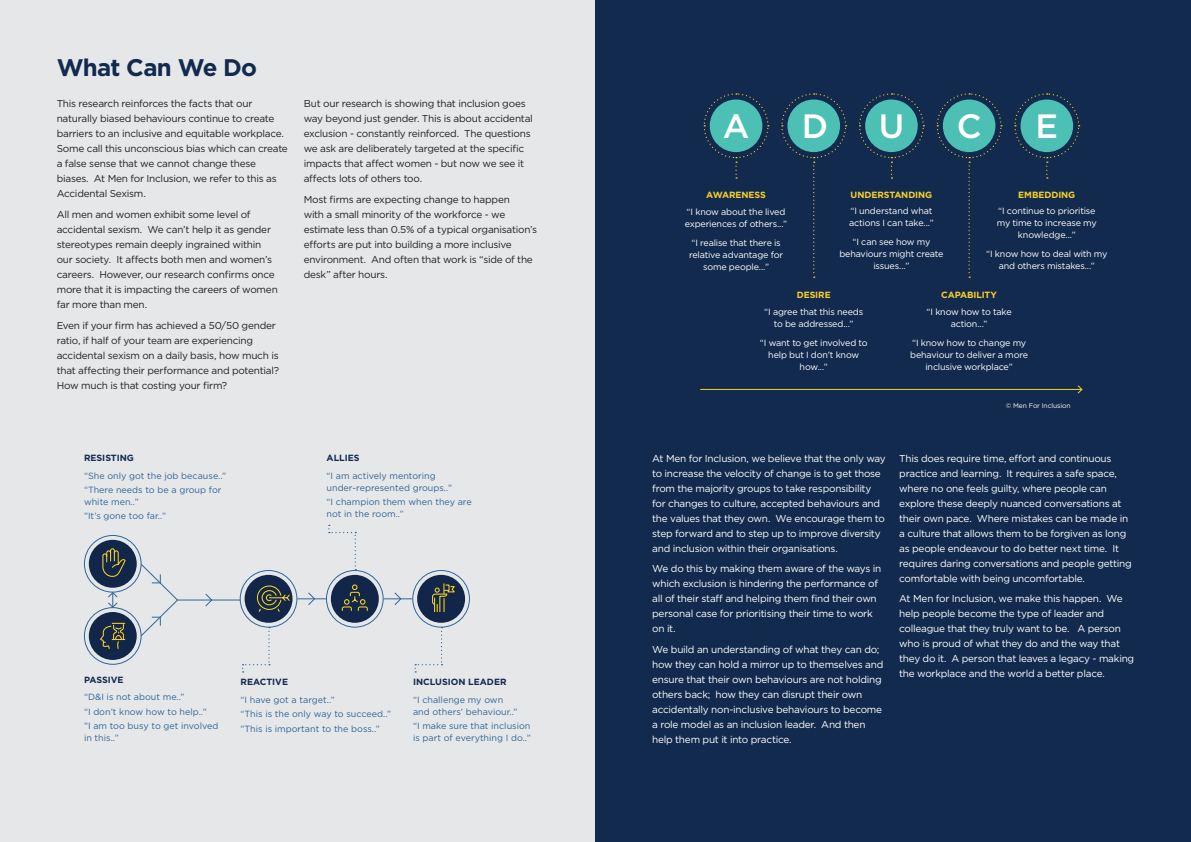
<style>
.page{position:relative;width:1191px;height:842px;background:#fff}
.page>*{position:absolute;margin:0;border:0;box-sizing:border-box;transform-origin:0 0}
.t1{font:500 33.7px "Gotham";color:#fff}
.t2{font:700 24px "Gotham";letter-spacing:-.03em;color:#132a4f}
.t3{font:10px/15px "Gotham";letter-spacing:-.025em;color:#fff}
.t4{font:10px/15px "Gotham";letter-spacing:-.025em;color:#231f20}
.t5{font:9px/12px "Gotham";letter-spacing:-.02em;color:#fff;text-align:center}
.t6{font:9px/12px "Gotham";color:#2f6697}
.t7{font:700 9px "Gotham";letter-spacing:-.01em;color:#f9d025}
.t8{font:700 9px "Gotham";color:#132a4f}
.t9{font:6.7px "Gotham";letter-spacing:-.005em;color:#fff}
</style>
<div class="page">
<div style="left:0;top:0;width:595px;height:842px;background:#e6e7e9"></div>
<div style="left:595px;top:0;width:596px;height:842px;background:#132a4f"></div>
<div style="left:245px;top:575px;width:47px;height:48px;background:#112648;border-radius:50%"></div>
<div style="left:240px;top:570px;width:57px;height:58px;border:1px solid #2f6697;border-radius:50%"></div>
<svg style="left:256px;top:585px;width:35px;height:28px"></svg>
<div style="left:326px;top:570px;width:58px;height:58px;border:1px solid #2f6697;border-radius:50%"></div>
<div style="left:331px;top:575px;width:48px;height:48px;background:#112648;border-radius:50%"></div>
<svg style="left:341px;top:584px;width:27px;height:27px"></svg>
<div style="left:412px;top:570px;width:58px;height:58px;border:1px solid #2f6697;border-radius:50%"></div>
<div style="left:417px;top:575px;width:48px;height:48px;background:#112648;border-radius:50%"></div>
<svg style="left:432px;top:584px;width:23px;height:28px"></svg>
<div style="left:89px;top:612px;width:48px;height:48px;background:#112648;border-radius:50%"></div>
<div style="left:84px;top:607px;width:58px;height:58px;border:1px solid #2f6697;border-radius:50%"></div>
<svg style="left:100px;top:622px;width:25px;height:27px"></svg>
<div style="left:89px;top:540px;width:48px;height:48px;background:#112648;border-radius:50%"></div>
<div style="left:84px;top:535px;width:58px;height:58px;border:1px solid #2f6697;border-radius:50%"></div>
<svg style="left:102px;top:548px;width:24px;height:29px"></svg>
<svg style="left:242px;top:627px;width:28px;height:45px"></svg>
<svg style="left:414px;top:627px;width:28px;height:45px"></svg>
<svg style="left:328px;top:525px;width:28px;height:45px"></svg>
<hr style="left:177px;top:599px;width:63px;height:1px;background:#2f6697">
<svg style="left:204px;top:593px;width:9px;height:14px"></svg>
<svg style="left:297px;top:592px;width:29px;height:13px"></svg>
<svg style="left:383px;top:592px;width:29px;height:13px"></svg>
<svg style="left:107px;top:591px;width:12px;height:17px"></svg>
<svg style="left:140px;top:563px;width:39px;height:74px"></svg>
<svg style="left:703px;top:93px;width:66px;height:86px"></svg>
<svg style="left:781px;top:93px;width:66px;height:185px"></svg>
<svg style="left:859px;top:93px;width:65px;height:86px"></svg>
<svg style="left:936px;top:93px;width:66px;height:185px"></svg>
<svg style="left:1014px;top:93px;width:66px;height:86px"></svg>
<hr style="left:700px;top:389px;width:382px;height:1px;background:#f9d025">
<svg style="left:1076px;top:385px;width:7px;height:9px"></svg>
<p class="t2" style="left:57px;top:51px;width:202px">What Can We Do</p>
<p class="t4" style="left:57px;top:96px;width:233px">This research reinforces the facts that our naturally biased behaviours continue to create barriers to an inclusive and equitable workplace.<br>Some call this unconscious bias which can create a false sense that we cannot change these biases. At Men for Inclusion, we refer to this as Accidental Sexism.</p>
<p class="t4" style="left:57px;top:207px;width:223px">All men and women exhibit some level of accidental sexism. We can’t help it as gender stereotypes remain deeply ingrained within our society. It affects both men and women’s careers. However, our research confirms once more that it is impacting the careers of women far more than men.</p>
<p class="t4" style="left:57px;top:317px;width:224px">Even if your firm has achieved a 50/50 gender ratio, if half of your team are experiencing accidental sexism on a daily basis, how much is that affecting their performance and potential?<br>How much is that costing your firm?</p>
<p class="t4" style="left:304px;top:96px;width:231px">But our research is showing that inclusion goes way beyond just gender. This is about accidental exclusion - constantly reinforced. The questions we ask are deliberately targeted at the specific impacts that affect women - but now we see it affects lots of others too.</p>
<p class="t4" style="left:304px;top:192px;width:235px">Most firms are expecting change to happen<br>with a small minority of the workforce - we estimate less than 0.5% of a typical organisation’s efforts are put into building a more inclusive environment. And often that work is “side of the desk” after hours.</p>
<p class="t8" style="left:84px;top:452px;width:51px">RESISTING</p>
<p class="t6" style="left:84px;top:469px;width:144px">“She only got the job because..”</p>
<p class="t6" style="left:84px;top:484px;width:139px">“There needs to be a group for white men..”</p>
<p class="t6" style="left:84px;top:510px;width:83px">”It’s gone too far..”</p>
<p class="t8" style="left:326px;top:452px;width:35px">ALLIES</p>
<p class="t6" style="left:326px;top:469px;width:127px">“I am actively mentoring under-represented groups..”</p>
<p class="t6" style="left:326px;top:496px;width:147px">“I champion them when they are not in the room..”</p>
<p class="t8" style="left:84px;top:673px;width:41px">PASSIVE</p>
<p class="t6" style="left:84px;top:691px;width:102px">“D&amp;I is not about me..”</p>
<p class="t6" style="left:84px;top:705px;width:124px">“I don’t know how to help..”</p>
<p class="t6" style="left:84px;top:720px;width:136px">”I am too busy to get involved in this..”</p>
<p class="t8" style="left:240px;top:676px;width:49px">REACTIVE</p>
<p class="t6" style="left:240px;top:693px;width:96px">“I have got a target..”</p>
<p class="t6" style="left:240px;top:708px;width:152px">“This is the only way to succeed..”</p>
<p class="t6" style="left:240px;top:722px;width:141px">”This is important to the boss..”</p>
<p class="t8" style="left:413px;top:676px;width:95px">INCLUSION LEADER</p>
<p class="t6" style="left:413px;top:693px;width:106px">“I challenge my own and others’ behaviour..”</p>
<p class="t6" style="left:413px;top:720px;width:119px">“I make sure that inclusion is part of everything I do..”</p>
<p class="t1" style="left:722px;top:104px;width:28px">A</p>
<p class="t1" style="left:801px;top:104px;width:28px">D</p>
<p class="t1" style="left:878px;top:104px;width:27px">U</p>
<p class="t1" style="left:956px;top:104px;width:26px">C</p>
<p class="t1" style="left:1035px;top:104px;width:24px">E</p>
<p class="t7" style="left:706px;top:189px;width:61px">AWARENESS</p>
<p class="t5" style="left:685px;top:206px;width:104px;text-align:left">“I know about the lived experiences of others...”</p>
<p class="t5" style="left:689px;top:237px;width:95px">“I realise that there is relative advantage for some people...”</p>
<p class="t7" style="left:850px;top:188px;width:83px">UNDERSTANDING</p>
<p class="t5" style="left:849px;top:205px;width:86px;text-align:left">“I understand what actions I can take...”</p>
<p class="t5" style="left:839px;top:236px;width:106px">“I can see how my behaviours might create issues...”</p>
<p class="t7" style="left:1018px;top:188px;width:59px">EMBEDDING</p>
<p class="t5" style="left:997px;top:205px;width:101px">“I continue to prioritise my time to increase my knowledge...”</p>
<p class="t5" style="left:986px;top:248px;width:123px">“I know how to deal with my and others mistakes...”</p>
<p class="t7" style="left:796px;top:289px;width:35px">DESIRE</p>
<p class="t5" style="left:764px;top:305px;width:100px">“I agree that this needs to be addressed...”</p>
<p class="t5" style="left:760px;top:336px;width:109px">“I want to get involved to help but I don’t know how...”</p>
<p class="t7" style="left:941px;top:289px;width:57px">CAPABILITY</p>
<p class="t5" style="left:926px;top:305px;width:87px">“I know how to take action...”</p>
<p class="t5" style="left:910px;top:336px;width:119px">“I know how to change my behaviour to deliver a more inclusive workplace”</p>
<p class="t9" style="left:1006px;top:401px;width:66px">© Men For Inclusion</p>
<p class="t3" style="left:652px;top:450px;width:235px">At Men for Inclusion, we believe that the only way to increase the velocity of change is to get those from the majority groups to take responsibility for changes to culture, accepted behaviours and the values that they own. We encourage them to step forward and to step up to improve diversity and inclusion within their organisations.</p>
<p class="t3" style="left:652px;top:561px;width:231px">We do this by making them aware of the ways in which exclusion is hindering the performance of all of their staff and helping them find their own personal case for prioritising their time to work on it.</p>
<p class="t3" style="left:652px;top:642px;width:233px">We build an understanding of what they can do; how they can hold a mirror up to themselves and ensure that their own behaviours are not holding others back; how they can disrupt their own accidentally non-inclusive behaviours to become a role model as an inclusion leader. And then help them put it into practice.</p>
<p class="t3" style="left:899px;top:450px;width:234px">This does require time, effort and continuous practice and learning. It requires a safe space, where no one feels guilty, where people can explore these deeply nuanced conversations at their own pace. Where mistakes can be made in a culture that allows them to be forgiven as long as people endeavour to do better next time. It requires daring conversations and people getting comfortable with being uncomfortable.</p>
<p class="t3" style="left:899px;top:591px;width:236px">At Men for Inclusion, we make this happen. We help people become the type of leader and colleague that they truly want to be. A person who is proud of what they do and the way that they do it. A person that leaves a legacy - making the workplace and the world a better place.</p>
</div>
